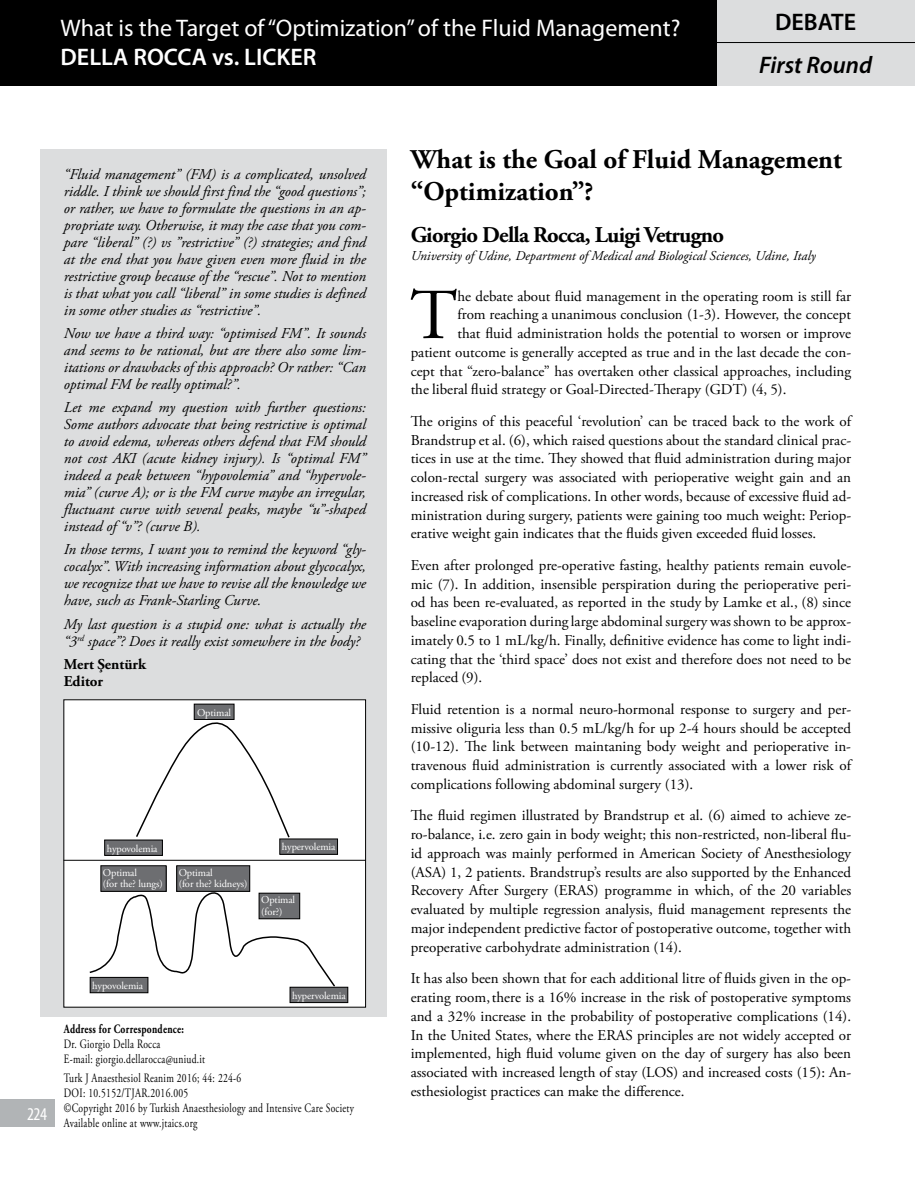
<style>
.page{position:relative;width:915px;height:1191px;background:#fff}
.page>*{position:absolute;margin:0;border:0;box-sizing:border-box;transform-origin:0 0}
.t1{font:71.55px "Adobe Garamond Pro";color:#000}
.t2{font:700 27px/31.5px "Adobe Garamond Pro";color:#000}
.t3{font:24px "Myriad Pro";color:#fff}
.t4{font:600 24px "Myriad Pro";color:#fff}
.t5{font:italic 600 24px "Myriad Pro";color:#000}
.t6{font:600 24px "Myriad Pro";color:#000}
.t7{font:700 22.5px "Adobe Garamond Pro";letter-spacing:-.03em;color:#000}
.t8{font:condensed 18px "Myriad Pro";color:#fff}
.t9{font:15px/18.8px "Adobe Garamond Pro";color:#000;text-align:justify}
.t10{font:italic 15px/17px "Adobe Garamond Pro";color:#000;text-align:justify}
.t11{font:700 15px/17px "Adobe Garamond Pro";color:#000}
.t12{font:italic 13.5px "Adobe Garamond Pro";color:#000}
.t13{font:12.75px/15px "Adobe Garamond Pro";letter-spacing:.03em;color:#000;scale:.75 1}
.t14{font:700 12.75px "Adobe Garamond Pro";letter-spacing:.03em;color:#000;scale:.75 1}
.t15{font:10.5px/11.2px "Adobe Garamond Pro";letter-spacing:-.01em;color:#fff}
</style>
<div class="page">
<div style="left:40px;top:149px;width:346px;height:867px;background:#dcddde"></div>
<div style="left:716px;top:0;width:198px;height:85px;background:#dcddde"></div>
<div style="left:0;top:0;width:716px;height:85px;background:#000"></div>
<hr style="left:707px;top:42px;width:207px;height:1px;background:#000">
<div style="left:64px;top:700px;width:301px;height:307px;background:#fff"></div>
<div style="left:105px;top:840px;width:57px;height:15px;background:#6d6e71"></div>
<div style="left:104px;top:839px;width:59px;height:16px;border:1px solid #000"></div>
<div style="left:280px;top:839px;width:57px;height:15px;background:#6d6e71"></div>
<svg style="left:134px;top:700px;width:157px;height:139px"></svg>
<div style="left:90px;top:977px;width:58px;height:15px;background:#6d6e71"></div>
<div style="left:90px;top:977px;width:58px;height:16px;border:1px solid #000"></div>
<div style="left:101px;top:865px;width:65px;height:26px;background:#6d6e71"></div>
<div style="left:100px;top:865px;width:66px;height:26px;border:1px solid #000"></div>
<div style="left:177px;top:865px;width:73px;height:26px;background:#6d6e71"></div>
<div style="left:176px;top:865px;width:74px;height:26px;border:1px solid #000"></div>
<div style="left:290px;top:987px;width:57px;height:15px;background:#6d6e71"></div>
<div style="left:289px;top:986px;width:59px;height:17px;border:1px solid #000"></div>
<svg style="left:89px;top:885px;width:247px;height:103px"></svg>
<hr style="left:64px;top:860px;width:302px;height:1px;background:#000">
<div style="left:0;top:1099px;width:55px;height:28px;background:#b1b4b6"></div>
<h3 class="t6" style="left:774px;top:7px;width:82px">DEBATE</h3>
<h3 class="t3" style="left:61px;top:13px;width:621px">What is the Target of “Optimization” of the Fluid Management?</h3>
<h3 class="t4" style="left:61px;top:41px;width:257px">DELLA ROCCA vs. LICKER</h3>
<h3 class="t5" style="left:758px;top:50px;width:115px">First Round</h3>
<p class="t10" style="left:64px;top:166px;width:303px">“Fluid management” (FM) is a complicated, unsolved riddle. I think we should first find the “good questions”; or rather, we have to formulate the questions in an ap&shy;propriate way. Otherwise, it may the case that you com&shy;pare “liberal” (?) vs ”restrictive” (?) strategies; and find at the end that you have given even more fluid in the restrictive group because of the “rescue”. Not to mention is that what you call “liberal” in some studies is defined in some other studies as “restrictive”.</p>
<p class="t10" style="left:64px;top:325px;width:303px">Now we have a third way: “optimised FM”. It sounds and seems to be rational, but are there also some lim&shy;itations or drawbacks of this approach? Or rather: “Can optimal FM be really optimal?”.</p>
<p class="t10" style="left:64px;top:399px;width:303px">Let me expand my question with further questions:<br>Some authors advocate that being restrictive is optimal to avoid edema, whereas others defend that FM should not cost AKI (acute kidney injury). Is “optimal FM” indeed a peak between “hypovolemia” and “hypervole&shy;mia” (curve A); or is the FM curve maybe an irregular, fluctuant curve with several peaks, maybe “u”-shaped instead of “v”? (curve B).</p>
<p class="t10" style="left:64px;top:541px;width:303px">In those terms, I want you to remind the keyword “gly&shy;cocalyx”. With increasing information about glycocalyx, we recognize that we have to revise all the knowledge we have, such as Frank-Starling Curve.</p>
<p class="t10" style="left:64px;top:616px;width:303px">My last question is a stupid one: what is actually the “3 <sup>rd</sup> space”? Does it really exist somewhere in the body?</p>
<p class="t11" style="left:64px;top:656px;width:84px">Mert Şentürk<br>Editor</p>
<p class="t15" style="left:197px;top:707px;width:35px">Optimal</p>
<p class="t15" style="left:107px;top:843px;width:51px">hypovolemia</p>
<p class="t15" style="left:282px;top:842px;width:54px">hypervolemia</p>
<p class="t15" style="left:103px;top:867px;width:61px">Optimal<br>(for the? lungs)</p>
<p class="t15" style="left:179px;top:867px;width:70px">Optimal<br>(for the? kidneys)</p>
<p class="t15" style="left:261px;top:894px;width:35px">Optimal (for?)</p>
<p class="t8" style="left:27px;top:1103px;width:21px">224</p>
<p class="t15" style="left:92px;top:980px;width:51px">hypovolemia</p>
<p class="t15" style="left:292px;top:990px;width:54px">hypervolemia</p>
<p class="t14" style="left:64px;top:1021px;width:162px">Address for Correspondence:</p>
<p class="t13" style="left:64px;top:1036px;width:190px">Dr. Giorgio Della Rocca<br>E-mail: giorgio.dellarocca@uniud.it</p>
<p class="t13" style="left:64px;top:1071px;width:388px">Turk J Anaesthesiol Reanim 2016; 44: 224-6<br>DOI: 10.5152/TJAR.2016.005<br>©Copyright 2016 by Turkish Anaesthesiology and Intensive Care Society Available online at www.jtaics.org</p>
<h2 class="t2" style="left:410px;top:145px;width:432px">What is the Goal of Fluid Management “Optimization”?</h2>
<h3 class="t7" style="left:410px;top:221px;width:315px">Giorgio Della Rocca, Luigi Vetrugno</h3>
<p class="t12" style="left:410px;top:247px;width:406px">University of Udine, Department of Medical and Biological Sciences, Udine, Italy</p>
<h1 class="t1" style="left:410px;top:272px;width:49px">T</h1>
<p class="t9" style="left:457px;top:287px;width:395px">he debate about fluid management in the operating room is still far</p>
<p class="t9" style="left:457px;top:306px;width:395px">from reaching a unanimous conclusion (1-3). However, the concept</p>
<p class="t9" style="left:457px;top:324px;width:395px">that fluid administration holds the potential to worsen or improve</p>
<p class="t9" style="left:410px;top:343px;width:442px">patient outcome is generally accepted as true and in the last decade the con-</p>
<p class="t9" style="left:410px;top:362px;width:442px">cept that “zero-balance” has overtaken other classical approaches, including</p>
<p class="t9" style="left:410px;top:381px;width:377px">the liberal fluid strategy or Goal-Directed-Therapy (GDT) (4, 5).</p>
<p class="t9" style="left:410px;top:412px;width:442px">The origins of this peaceful ‘revolution’ can be traced back to the work of Brandstrup et al. (6), which raised questions about the standard clinical prac&shy;tices in use at the time. They showed that fluid administration during major colon-rectal surgery was associated with perioperative weight gain and an increased risk of complications. In other words, because of excessive fluid ad&shy;ministration during surgery, patients were gaining too much weight: Periop&shy;erative weight gain indicates that the fluids given exceeded fluid losses.</p>
<p class="t9" style="left:410px;top:556px;width:442px">Even after prolonged pre-operative fasting, healthy patients remain euvole&shy;mic (7). In addition, insensible perspiration during the perioperative peri&shy;od has been re-evaluated, as reported in the study by Lamke et al., (8) since baseline evaporation during large abdominal surgery was shown to be approx&shy;imately 0.5 to 1 mL/kg/h. Finally, definitive evidence has come to light indi&shy;cating that the ‘third space’ does not exist and therefore does not need to be replaced (9).</p>
<p class="t9" style="left:410px;top:700px;width:442px">Fluid retention is a normal neuro-hormonal response to surgery and per&shy;missive oliguria less than 0.5 mL/kg/h for up 2-4 hours should be accepted (10-12). The link between maintaning body weight and perioperative in&shy;travenous fluid administration is currently associated with a lower risk of complications following abdominal surgery (13).</p>
<p class="t9" style="left:410px;top:807px;width:442px">The fluid regimen illustrated by Brandstrup et al. (6) aimed to achieve ze&shy;ro-balance, i.e. zero gain in body weight; this non-restricted, non-liberal flu&shy;id approach was mainly performed in American Society of Anesthesiology (ASA) 1, 2 patients. Brandstrup’s results are also supported by the Enhanced Recovery After Surgery (ERAS) programme in which, of the 20 variables evaluated by multiple regression analysis, fluid management represents the major independent predictive factor of postoperative outcome, together with preoperative carbohydrate administration (14).</p>
<p class="t9" style="left:410px;top:969px;width:442px">It has also been shown that for each additional litre of fluids given in the op&shy;erating room, there is a 16% increase in the risk of postoperative symptoms and a 32% increase in the probability of postoperative complications (14).<br>In the United States, where the ERAS principles are not widely accepted or implemented, high fluid volume given on the day of surgery has also been associated with increased length of stay (LOS) and increased costs (15): An&shy;esthesiologist practices can make the difference.</p>
</div>
